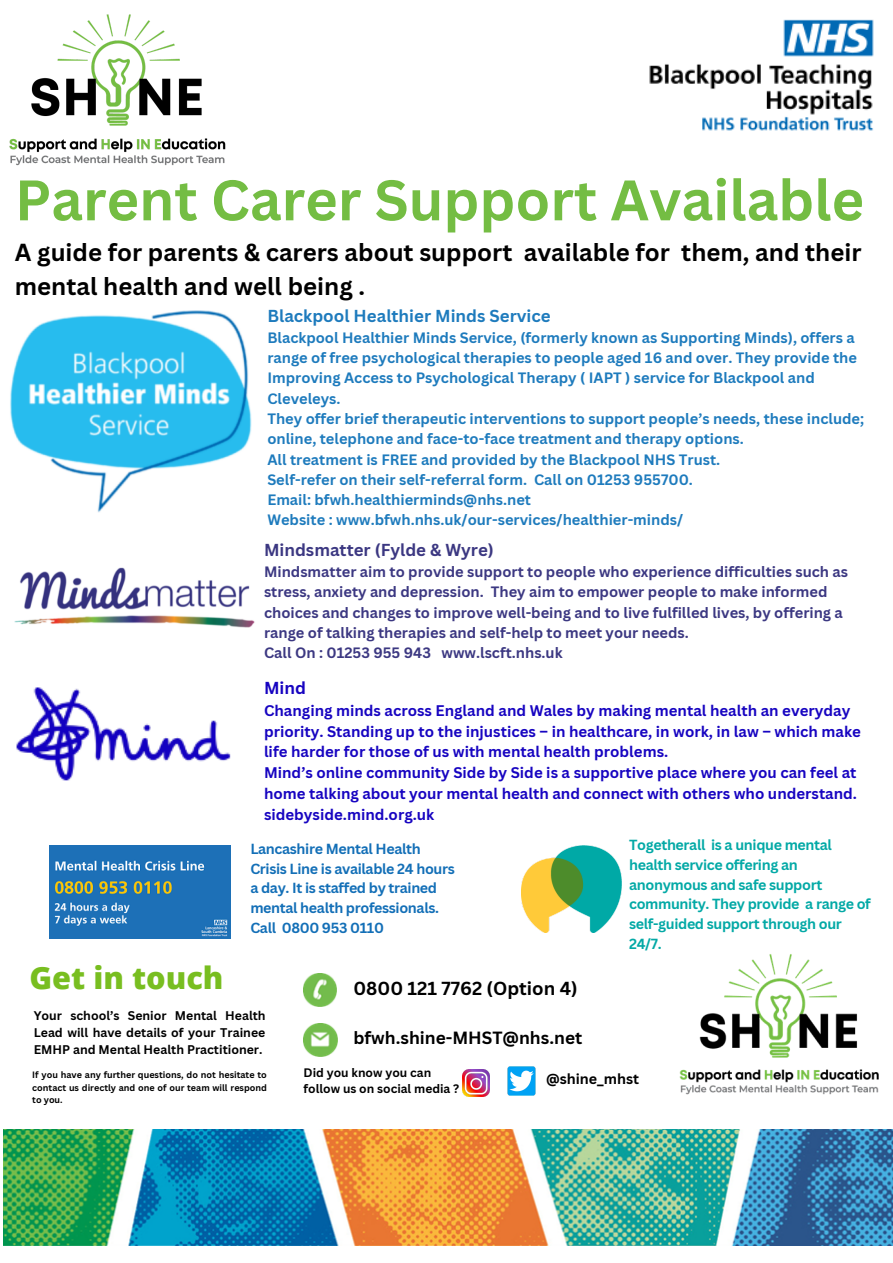
<style>
.page{position:relative;width:893px;height:1263px;background:#fff}
.page>*{position:absolute;margin:0;border:0;box-sizing:border-box;transform-origin:0 0}
.t1{font:700 55.8px "Canva Sans";color:#74bd43}
.t2{font:800 30.75px "Open Sans";color:#78be20}
.t3{font:700 24px/33.2px "Canva Sans";color:#000}
.t4{font:700 18.38px "Canva Sans";color:#000}
.t5{font:700 17.25px "Canva Sans";color:#000}
.t6{font:700 16.88px "Canva Sans";color:#1e7bbd}
.t7{font:700 16.88px "Canva Sans";color:#3c3882}
.t8{font:700 16.88px "Canva Sans";color:#1704c1}
.t9{font:700 15px/20.9px "Canva Sans";color:#1704c1}
.t10{font:700 14.62px/20.2px "Canva Sans";color:#1e7bbd}
.t11{font:700 14.62px/20.2px "Canva Sans";color:#3c3882}
.t12{font:700 14.25px/19.6px "Canva Sans";letter-spacing:-.025em;color:#03a9a6}
.t13{font:700 14.25px/19.6px "Canva Sans";letter-spacing:-.025em;color:#136fb7}
.t14{font:700 14.25px "Canva Sans";color:#000}
.t15{font:700 12.23px/16.9px "Canva Sans";color:#000;text-align:justify}
.t16{font:700 12px/16.4px "Canva Sans";color:#000}
.t17{font:700 9px/12.4px "Canva Sans";color:#000;text-align:justify}
</style>
<div class="page">
<img style="left:4px;top:1130px;width:889px;height:115px">
<img style="left:9px;top:14px;width:217px;height:152px">
<img style="left:649px;top:19px;width:225px;height:112px">
<img style="left:10px;top:310px;width:242px;height:203px">
<img style="left:14px;top:567px;width:241px;height:61px">
<img style="left:16px;top:687px;width:215px;height:94px">
<img style="left:679px;top:954px;width:200px;height:141px">
<img style="left:304px;top:1024px;width:33px;height:32px">
<img style="left:304px;top:973px;width:33px;height:34px">
<img style="left:463px;top:1069px;width:26px;height:27px">
<img style="left:507px;top:1067px;width:29px;height:28px">
<img style="left:50px;top:845px;width:180px;height:94px">
<img style="left:521px;top:845px;width:101px;height:87px">
<h1 class="t1" style="left:15px;top:161px;width:850px">Parent Carer Support Available</h1>
<h3 class="t3" style="left:15px;top:235px;width:848px">A guide for parents &amp; carers about support available for them, and their mental health and well being .</h3>
<p class="t6" style="left:267px;top:304px;width:285px">Blackpool Healthier Minds Service</p>
<p class="t10" style="left:267px;top:327px;width:598px">Blackpool Healthier Minds Service, (formerly known as Supporting Minds), offers a range of free psychological therapies to people aged 16 and over. They provide the Improving Access to Psychological Therapy ( IAPT ) service for Blackpool and Cleveleys.<br>They offer brief therapeutic interventions to support people’s needs, these include; online, telephone and face-to-face treatment and therapy options.<br>All treatment is FREE and provided by the Blackpool NHS Trust.<br>Self-refer on their self-referral form. Call on 01253 955700.<br>Email: bfwh.healthierminds@nhs.net<br>Website : www.bfwh.nhs.uk/our-services/healthier-minds/</p>
<p class="t7" style="left:264px;top:538px;width:231px">Mindsmatter (Fylde &amp; Wyre)</p>
<p class="t11" style="left:264px;top:561px;width:585px">Mindsmatter aim to provide support to people who experience difficulties such as stress, anxiety and depression. They aim to empower people to make informed choices and changes to improve well-being and to live fulfilled lives, by offering a range of talking therapies and self-help to meet your needs.<br>Call On : 01253 955 943 www.lscft.nhs.uk</p>
<p class="t8" style="left:264px;top:676px;width:43px">Mind</p>
<p class="t9" style="left:264px;top:699px;width:598px">Changing minds across England and Wales by making mental health an everyday priority. Standing up to the injustices – in healthcare, in work, in law – which make life harder for those of us with mental health problems.<br>Mind’s online community Side by Side is a supportive place where you can feel at home talking about your mental health and connect with others who understand. sidebyside.mind.org.uk</p>
<p class="t13" style="left:250px;top:839px;width:206px">Lancashire Mental Health<br>Crisis Line is available 24 hours a day. It is staffed by trained mental health professionals.<br>Call 0800 953 0110</p>
<p class="t12" style="left:629px;top:835px;width:243px">Togetherall is a unique mental health service offering an anonymous and safe support community. They provide a range of self-guided support through our<br>24/7.</p>
<h2 class="t2" style="left:29px;top:956px;width:195px">Get in touch</h2>
<p class="t15" style="left:34px;top:1007px;width:233px">Your school’s Senior Mental Health Lead will have details of your Trainee EMHP and Mental Health Practitioner.</p>
<p class="t17" style="left:32px;top:1068px;width:236px">If you have any further questions, do not hesitate to contact us directly and one of our team will respond to you.</p>
<p class="t4" style="left:353px;top:975px;width:226px">0800 121 7762 (Option 4)</p>
<p class="t5" style="left:353px;top:1025px;width:230px">bfwh.shine-MHST@nhs.net</p>
<p class="t16" style="left:304px;top:1064px;width:157px">Did you know you can follow us on social media ?</p>
<p class="t14" style="left:546px;top:1068px;width:94px">@shine_mhst</p>
</div>
